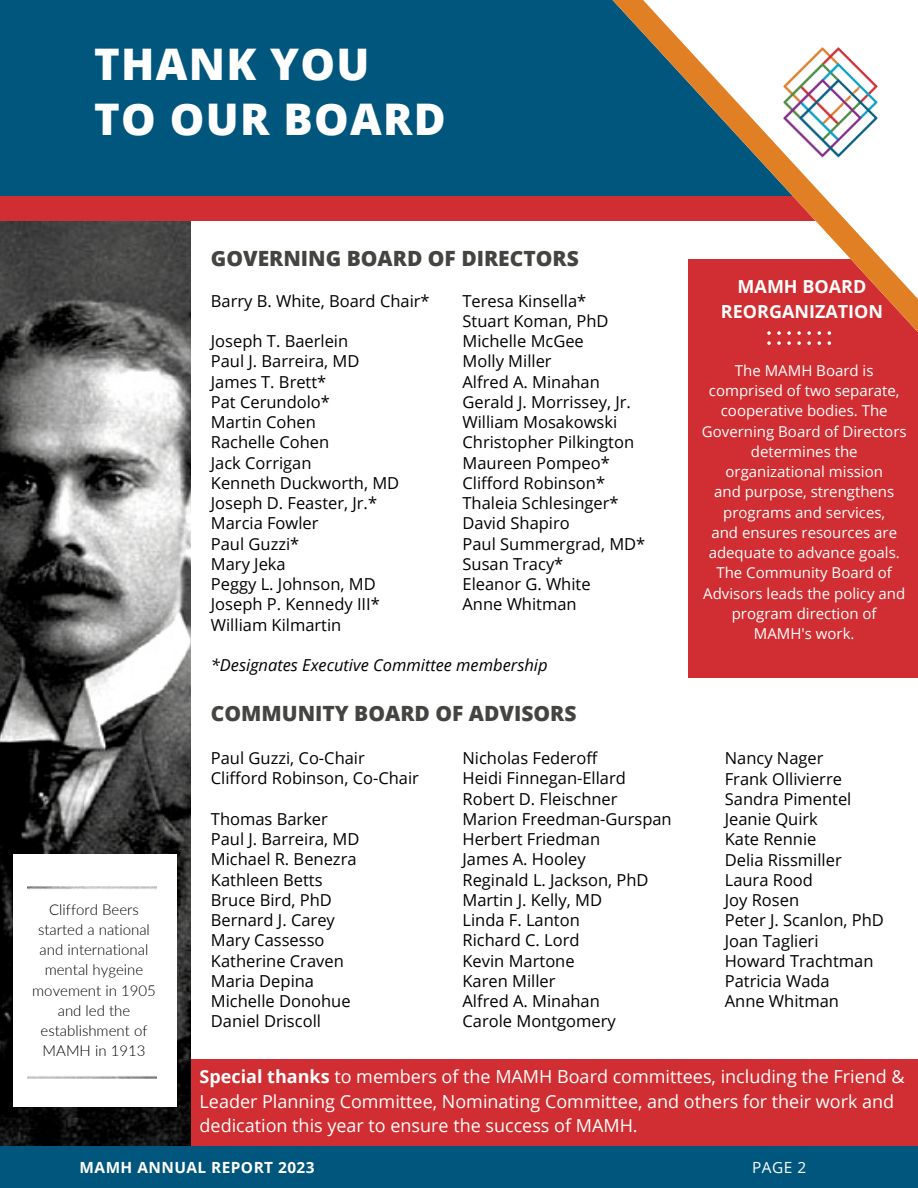
<style>
.page{position:relative;width:918px;height:1188px;background:#fff}
.page>*{position:absolute;margin:0;border:0;box-sizing:border-box;transform-origin:0 0}
.t1{font:800 43.65px/55.2px "Open Sans";letter-spacing:.03em;color:#fff}
.t2{font:800 21px "Open Sans";color:#444440}
.t3{font:18px/24.8px "Open Sans";color:#fff}
.t4{font:700 18px/24.8px "Open Sans";color:#fff;text-align:center}
.t5{font:16.5px/20.2px "Open Sans";color:#000}
.t6{font:italic 16.5px "Open Sans";color:#000}
.t7{font:700 15.45px "Open Sans";letter-spacing:.03em;color:#fff}
.t8{font:15.45px "Open Sans";color:#fff}
.t9{font:15px/20.2px "Open Sans";color:#fff;text-align:center}
.t10{font:300 15px/20.2px "Lato";color:#000;text-align:center}
.s1{font-weight:700}
</style>
<div class="page">
<div style="left:0;top:0;width:902px;height:204px;background:#00567d"></div>
<div style="left:184px;top:1059px;width:734px;height:93px;background:#d02e32"></div>
<img style="left:0;top:221px;width:190px;height:925px">
<div style="left:0;top:196px;width:918px;height:25px;background:#d02e32"></div>
<div style="left:0;top:1146px;width:918px;height:42px;background:#00567d"></div>
<div style="left:14px;top:854px;width:163px;height:253px;background:#fff"></div>
<img style="left:27px;top:886px;width:129px;height:192px">
<div style="left:688px;top:259px;width:230px;height:418px;background:#d02e32"></div>
<svg style="left:797px;top:332px;width:4px;height:3px"></svg>
<svg style="left:787px;top:332px;width:4px;height:3px"></svg>
<svg style="left:807px;top:341px;width:4px;height:4px"></svg>
<svg style="left:818px;top:341px;width:3px;height:4px"></svg>
<svg style="left:828px;top:341px;width:3px;height:4px"></svg>
<svg style="left:797px;top:341px;width:4px;height:4px"></svg>
<svg style="left:787px;top:341px;width:4px;height:4px"></svg>
<svg style="left:777px;top:332px;width:4px;height:3px"></svg>
<svg style="left:767px;top:332px;width:4px;height:3px"></svg>
<svg style="left:777px;top:341px;width:4px;height:4px"></svg>
<svg style="left:767px;top:341px;width:4px;height:4px"></svg>
<svg style="left:612px;top:0;width:306px;height:332px"></svg>
<img style="left:779px;top:39px;width:104px;height:123px">
<p class="t1" style="left:94px;top:35px;width:353px">THANK YOU<br>TO OUR BOARD</p>
<p class="t10" style="left:49px;top:899px;width:91px">Clifford Beers</p>
<p class="t10" style="left:38px;top:919px;width:113px">started a national</p>
<p class="t10" style="left:40px;top:939px;width:110px">and international</p>
<p class="t10" style="left:45px;top:959px;width:100px">mental hygeine</p>
<p class="t10" style="left:32px;top:980px;width:125px">movement in 1905</p>
<p class="t10" style="left:41px;top:1000px;width:108px">and led the establishment of</p>
<p class="t10" style="left:43px;top:1040px;width:104px">MAMH in 1913</p>
<h3 class="t2" style="left:211px;top:244px;width:370px">GOVERNING BOARD OF DIRECTORS</h3>
<h1 class="t5" style="left:211px;top:290px;width:220px">Barry B. White, Board Chair*</h1>
<p class="t5" style="left:211px;top:331px;width:190px">Joseph T. Baerlein<br>Paul J. Barreira, MD<br>James T. Brett*<br>Pat Cerundolo*<br>Martin Cohen<br>Rachelle Cohen<br>Jack Corrigan<br>Kenneth Duckworth, MD<br>Joseph D. Feaster, Jr.*<br>Marcia Fowler<br>Paul Guzzi*<br>Mary Jeka<br>Peggy L. Johnson, MD<br>Joseph P. Kennedy III*<br>William Kilmartin</p>
<p class="t6" style="left:211px;top:654px;width:338px">*Designates Executive Committee membership</p>
<p class="t5" style="left:463px;top:290px;width:184px">Teresa Kinsella*<br>Stuart Koman, PhD<br>Michelle McGee<br>Molly Miller<br>Alfred A. Minahan<br>Gerald J. Morrissey, Jr.<br>William Mosakowski<br>Christopher Pilkington<br>Maureen Pompeo*<br>Clifford Robinson*<br>Thaleia Schlesinger*<br>David Shapiro<br>Paul Summergrad, MD*<br>Susan Tracy*<br>Eleanor G. White<br>Anne Whitman</p>
<h4 class="t4" style="left:721px;top:274px;width:164px">MAMH BOARD<br>REORGANIZATION</h4>
<h4 class="t9" style="left:702px;top:360px;width:206px">The MAMH Board is comprised of two separate, cooperative bodies. The<br>Governing Board of Directors determines the organizational mission</h4>
<h4 class="t9" style="left:714px;top:481px;width:182px">and purpose, strengthens programs and services,</h4>
<h2 class="t9" style="left:703px;top:522px;width:204px">and ensures resources are adequate to advance goals.<br>The Community Board of<br>Advisors leads the policy and program direction of<br>MAMH's work.</h2>
<p class="t2" style="left:211px;top:699px;width:367px">COMMUNITY BOARD OF ADVISORS</p>
<p class="t5" style="left:211px;top:748px;width:210px">Paul Guzzi, Co-Chair<br>Clifford Robinson, Co-Chair</p>
<p class="t5" style="left:211px;top:808px;width:150px">Thomas Barker<br>Paul J. Barreira, MD<br>Michael R. Benezra<br>Kathleen Betts<br>Bruce Bird, PhD<br>Bernard J. Carey<br>Mary Cassesso<br>Katherine Craven<br>Maria Depina<br>Michelle Donohue<br>Daniel Driscoll</p>
<p class="t5" style="left:463px;top:748px;width:211px">Nicholas Federoff<br>Heidi Finnegan-Ellard<br>Robert D. Fleischner<br>Marion Freedman-Gurspan<br>Herbert Friedman<br>James A. Hooley<br>Reginald L. Jackson, PhD<br>Martin J. Kelly, MD<br>Linda F. Lanton<br>Richard C. Lord<br>Kevin Martone<br>Karen Miller<br>Alfred A. Minahan<br>Carole Montgomery</p>
<h4 class="t5" style="left:725px;top:748px;width:161px">Nancy Nager<br>Frank Ollivierre<br>Sandra Pimentel<br>Jeanie Quirk<br>Kate Rennie<br>Delia Rissmiller<br>Laura Rood<br>Joy Rosen<br>Peter J. Scanlon, PhD<br>Joan Taglieri<br>Howard Trachtman<br>Patricia Wada<br>Anne Whitman</h4>
<h2 class="t3" style="left:200px;top:1063px;width:707px"><span class="s1">Special thanks</span> to members of the MAMH Board committees, including the Friend &amp;<br>Leader Planning Committee, Nominating Committee, and others for their work and dedication this year to ensure the success of MAMH.</h2>
<p class="t7" style="left:80px;top:1156px;width:237px">MAMH ANNUAL REPORT 2023</p>
<p class="t8" style="left:752px;top:1156px;width:55px">PAGE 2</p>
</div>
